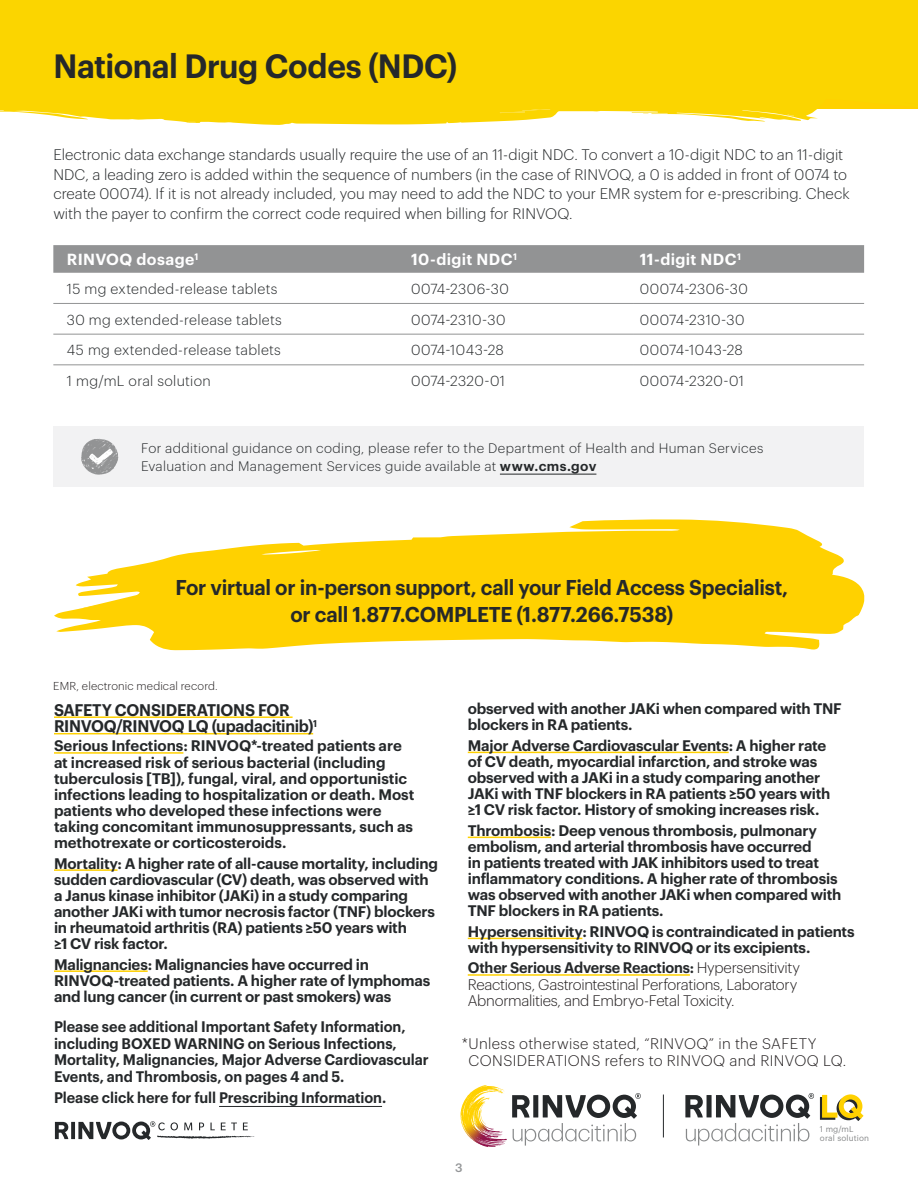
<style>
.page{position:relative;width:918px;height:1188px;background:#fff}
.page>*{position:absolute;margin:0;border:0;box-sizing:border-box;transform-origin:0 0}
.t1{font:600 33px "Graphik";letter-spacing:-.015em;color:#25282a;scale:.96 1}
.t2{font:600 21px/27px "Graphik";letter-spacing:-.01em;color:#25282a;text-align:center;scale:.96 1}
.t3{font:600 16.5px/16.5px "Graphik";letter-spacing:-.02em;color:#25282a;scale:.96 1}
.t4{font:600 15.75px "Graphik";letter-spacing:.02em;color:#fff}
.t5{font:600 15px/16.2px "Graphik";letter-spacing:-.01em;color:#25282a}
.t6{font:300 15px/19.5px "Graphik";color:#25282a}
.t7{font:600 15px/16.8px "Graphik";letter-spacing:-.01em;color:#25282a;scale:.96 1}
.t8{font:300 15px/16.2px "Graphik";letter-spacing:-.01em;color:#231f20}
.t9{font:300 15px/16.5px "Graphik";letter-spacing:.02em;color:#231f20}
.t10{font:300 14.25px "Graphik";letter-spacing:.025em;color:#25282a}
.t11{font:300 13.5px/18px "Graphik";letter-spacing:.025em;color:#25282a}
.t12{font:500 12px "Graphik";color:#949698}
.t13{font:300 11.25px "Graphik";letter-spacing:.015em;color:#231f20}
.t14{font:8.25px/9.8px "Graphik";letter-spacing:.02em;color:#87898a}
.s1{font-weight:600}
.s2{font-weight:600;color:#25282a}
</style>
<div class="page">
<div style="left:0;top:0;width:918px;height:125px;background:#fbd500"></div>
<svg style="left:903px;top:103px;width:15px;height:2px"></svg>
<svg style="left:0;top:106px;width:648px;height:8px;background:#fbd711"></svg>
<hr style="left:663px;top:1095px;width:1px;height:42px;background:#25282a">
<svg style="left:512px;top:1093px;width:129px;height:53px"></svg>
<svg style="left:461px;top:1085px;width:28px;height:44px"></svg>
<svg style="left:685px;top:1093px;width:129px;height:53px"></svg>
<svg style="left:820px;top:1094px;width:44px;height:27px"></svg>
<hr style="left:219px;top:1106px;width:163px;height:1px;background:#25282a">
<svg style="left:53px;top:245px;width:811px;height:28px;background:#939495"></svg>
<hr style="left:53px;top:303px;width:352px;height:1px;background:#929394">
<hr style="left:405px;top:303px;width:229px;height:1px;background:#929394">
<hr style="left:634px;top:303px;width:230px;height:1px;background:#929394">
<hr style="left:53px;top:334px;width:352px;height:1px;background:#929394">
<hr style="left:405px;top:334px;width:229px;height:1px;background:#929394">
<hr style="left:634px;top:334px;width:230px;height:1px;background:#929394">
<hr style="left:53px;top:365px;width:352px;height:1px;background:#929394">
<hr style="left:405px;top:365px;width:229px;height:1px;background:#929394">
<hr style="left:634px;top:365px;width:230px;height:1px;background:#929394">
<div style="left:53px;top:426px;width:811px;height:61px;background:#f2f2f3"></div>
<hr style="left:500px;top:474px;width:96px;height:1px;background:#25282a">
<svg style="left:54px;top:519px;width:811px;height:131px;fill:#ffd100"></svg>
<svg style="left:79px;top:583px;width:110px;height:26px"></svg>
<svg style="left:71px;top:1122px;width:4px;height:17px"></svg>
<svg style="left:55px;top:1122px;width:13px;height:17px"></svg>
<svg style="left:78px;top:1121px;width:177px;height:19px"></svg>
<svg style="left:81px;top:439px;width:37px;height:36px"></svg>
<hr style="left:54px;top:716px;width:239px;height:2px;background:#ffd100">
<hr style="left:54px;top:733px;width:259px;height:1px;background:#ffd100">
<hr style="left:54px;top:752px;width:129px;height:2px;background:#ffd100">
<hr style="left:54px;top:869px;width:64px;height:2px;background:#ffd100">
<hr style="left:54px;top:970px;width:94px;height:2px;background:#ffd100">
<hr style="left:468px;top:752px;width:261px;height:1px;background:#ffd100">
<hr style="left:468px;top:837px;width:83px;height:1px;background:#ffd100">
<hr style="left:468px;top:938px;width:114px;height:1px;background:#ffd100">
<hr style="left:468px;top:974px;width:222px;height:2px;background:#ffd100">
<h1 class="t1" style="left:53px;top:41px;width:422px">National Drug Codes (NDC)</h1>
<p class="t6" style="left:53px;top:144px;width:798px">Electronic data exchange standards usually require the use of an 11-digit NDC. To convert a 10-digit NDC to an 11-digit NDC, a leading zero is added within the sequence of numbers (in the case of RINVOQ, a 0 is added in front of 0074 to create 00074). If it is not already included, you may need to add the NDC to your EMR system for e-prescribing. Check with the payer to confirm the correct code required when billing for RINVOQ.</p>
<p class="t4" style="left:67px;top:248px;width:133px">RINVOQ dosage<sup>1</sup></p>
<p class="t4" style="left:411px;top:248px;width:108px">10-digit NDC<sup>1</sup></p>
<p class="t4" style="left:640px;top:248px;width:103px">11-digit NDC<sup>1</sup></p>
<p class="t10" style="left:67px;top:278px;width:212px">15 mg extended-release tablets</p>
<p class="t10" style="left:411px;top:278px;width:99px">0074-2306-30</p>
<p class="t10" style="left:640px;top:278px;width:109px">00074-2306-30</p>
<p class="t10" style="left:67px;top:309px;width:216px">30 mg extended-release tablets</p>
<p class="t10" style="left:411px;top:309px;width:96px">0074-2310-30</p>
<p class="t10" style="left:640px;top:309px;width:106px">00074-2310-30</p>
<p class="t10" style="left:67px;top:340px;width:216px">45 mg extended-release tablets</p>
<p class="t10" style="left:411px;top:340px;width:94px">0074-1043-28</p>
<p class="t10" style="left:640px;top:340px;width:104px">00074-1043-28</p>
<p class="t10" style="left:67px;top:370px;width:146px">1 mg/mL oral solution</p>
<p class="t10" style="left:411px;top:370px;width:96px">0074-2320-01</p>
<p class="t10" style="left:640px;top:370px;width:106px">00074-2320-01</p>
<p class="t11" style="left:141px;top:438px;width:624px">For additional guidance on coding, please refer to the Department of Health and Human Services<br>Evaluation and Management Services guide available at <span class="s1">www.cms.gov</span></p>
<h2 class="t2" style="left:175px;top:572px;width:640px">For virtual or in-person support, call your Field Access Specialist, or call 1.877.COMPLETE (1.877.266.7538)</h2>
<p class="t13" style="left:53px;top:677px;width:166px">EMR, electronic medical record.</p>
<p class="t3" style="left:54px;top:700px;width:276px">SAFETY CONSIDERATIONS FOR<br>RINVOQ/RINVOQ LQ (upadacitinib)<sup>1</sup></p>
<p class="t5" style="left:54px;top:737px;width:362px">Serious Infections: RINVOQ*-treated patients are at increased risk of serious bacterial (including tuberculosis [TB]), fungal, viral, and opportunistic infections leading to hospitalization or death. Most patients who developed these infections were taking concomitant immunosuppressants, such as methotrexate or corticosteroids.</p>
<p class="t5" style="left:54px;top:854px;width:385px">Mortality: A higher rate of all-cause mortality, including sudden cardiovascular (CV) death, was observed with a Janus kinase inhibitor (JAKi) in a study comparing another JAKi with tumor necrosis factor (TNF) blockers in rheumatoid arthritis (RA) patients ≥50 years with<br>≥1 CV risk factor.</p>
<p class="t5" style="left:54px;top:955px;width:378px">Malignancies: Malignancies have occurred in<br>RINVOQ-treated patients. A higher rate of lymphomas and lung cancer (in current or past smokers) was</p>
<p class="t7" style="left:54px;top:1016px;width:392px">Please see additional Important Safety Information, including BOXED WARNING on Serious Infections, Mortality, Malignancies, Major Adverse Cardiovascular Events, and Thrombosis, on pages 4 and 5.</p>
<p class="t7" style="left:54px;top:1088px;width:348px">Please click here for full Prescribing Information.</p>
<p class="t5" style="left:468px;top:699px;width:376px">observed with another JAKi when compared with TNF blockers in RA patients.</p>
<p class="t5" style="left:468px;top:736px;width:364px">Major Adverse Cardiovascular Events: A higher rate of CV death, myocardial infarction, and stroke was observed with a JAKi in a study comparing another JAKi with TNF blockers in RA patients ≥50 years with ≥1 CV risk factor. History of smoking increases risk.</p>
<p class="t5" style="left:468px;top:821px;width:375px">Thrombosis: Deep venous thrombosis, pulmonary embolism, and arterial thrombosis have occurred<br>in patients treated with JAK inhibitors used to treat inflammatory conditions. A higher rate of thrombosis was observed with another JAKi when compared with TNF blockers in RA patients.</p>
<p class="t5" style="left:468px;top:922px;width:388px">Hypersensitivity: RINVOQ is contraindicated in patients with hypersensitivity to RINVOQ or its excipients.</p>
<p class="t8" style="left:468px;top:959px;width:334px"><span class="s2">Other Serious Adverse Reactions:</span> Hypersensitivity<br>Reactions, Gastrointestinal Perforations, Laboratory<br>Abnormalities, and Embryo-Fetal Toxicity.</p>
<p class="t9" style="left:469px;top:1035px;width:379px;text-indent:-7px">*Unless otherwise stated, “RINVOQ” in the SAFETY<br>CONSIDERATIONS refers to RINVOQ and RINVOQ LQ.</p>
<p class="t12" style="left:455px;top:1158px;width:9px">3</p>
<p class="t14" style="left:820px;top:1123px;width:51px">1 mg/mL oral solution</p>
</div>
